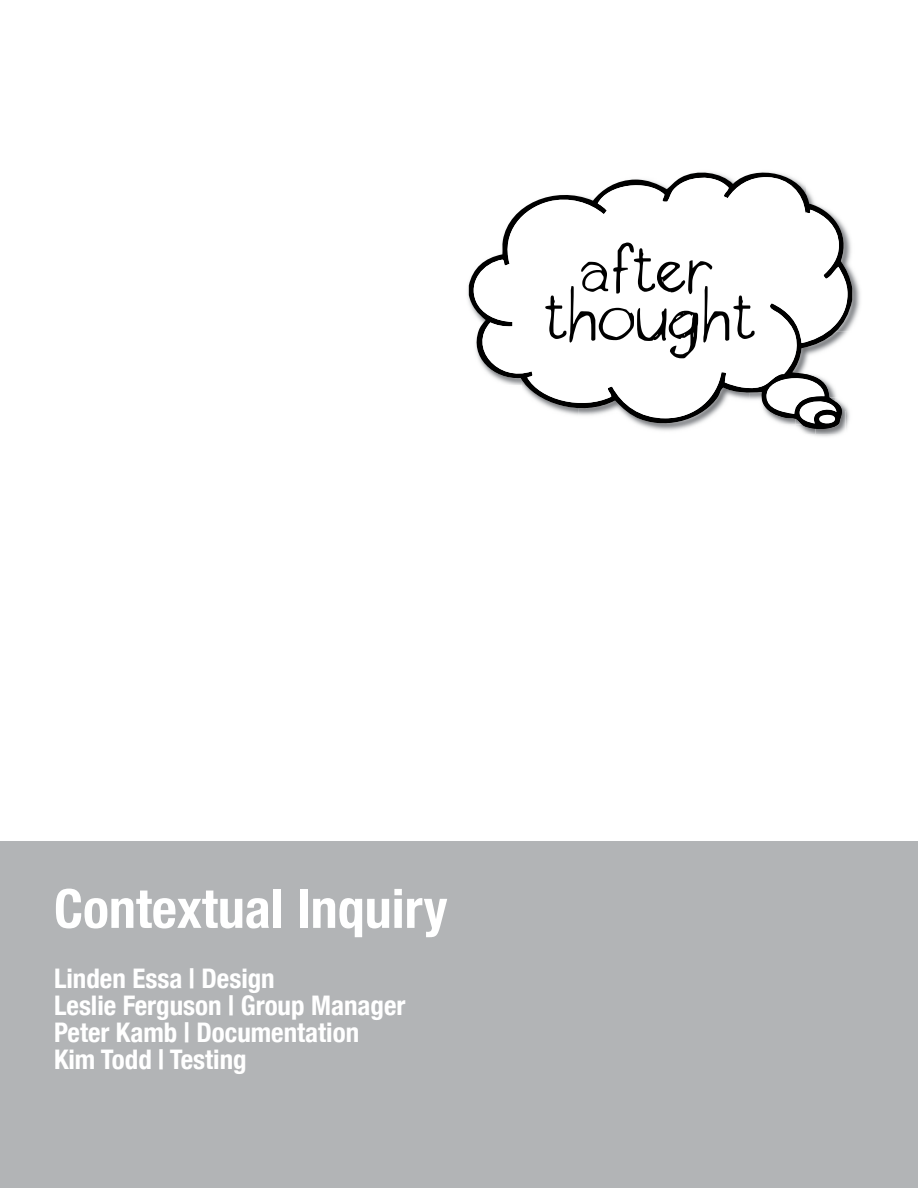
<style>
.page{position:relative;width:918px;height:1188px;background:#fff}
.page>*{position:absolute;margin:0;border:0;box-sizing:border-box;transform-origin:0 0}
.t1{font:75px "Designer Notes";color:#000}
.t2{font:700 condensed 54px "Helvetica Neue";color:#fff}
.t3{font:700 condensed 27px/27px "Helvetica Neue";color:#fff}
</style>
<div class="page">
<div style="left:0;top:842px;width:918px;height:346px;background:#b2b4b6"></div>
<img style="left:852px;top:270px;width:8px;height:56px">
<svg style="left:626px;top:172px;width:226px;height:259px"></svg>
<svg style="left:468px;top:173px;width:380px;height:245px"></svg>
<img style="left:763px;top:374px;width:1px;height:12px">
<img style="left:796px;top:398px;width:51px;height:36px">
<img style="left:802px;top:401px;width:40px;height:28px">
<img style="left:815px;top:411px;width:31px;height:23px">
<img style="left:815px;top:411px;width:27px;height:18px">
<svg style="left:764px;top:371px;width:72px;height:54px"></svg>
<h1 class="t1" style="left:579px;top:221px;width:134px">after</h1>
<h1 class="t1" style="left:544px;top:269px;width:213px">thought</h1>
<h2 class="t2" style="left:54px;top:876px;width:395px">Contextual Inquiry</h2>
<p class="t3" style="left:54px;top:964px;width:353px">Linden Essa | Design<br>Leslie Ferguson | Group Manager<br>Peter Kamb | Documentation<br>Kim Todd | Testing</p>
</div>
